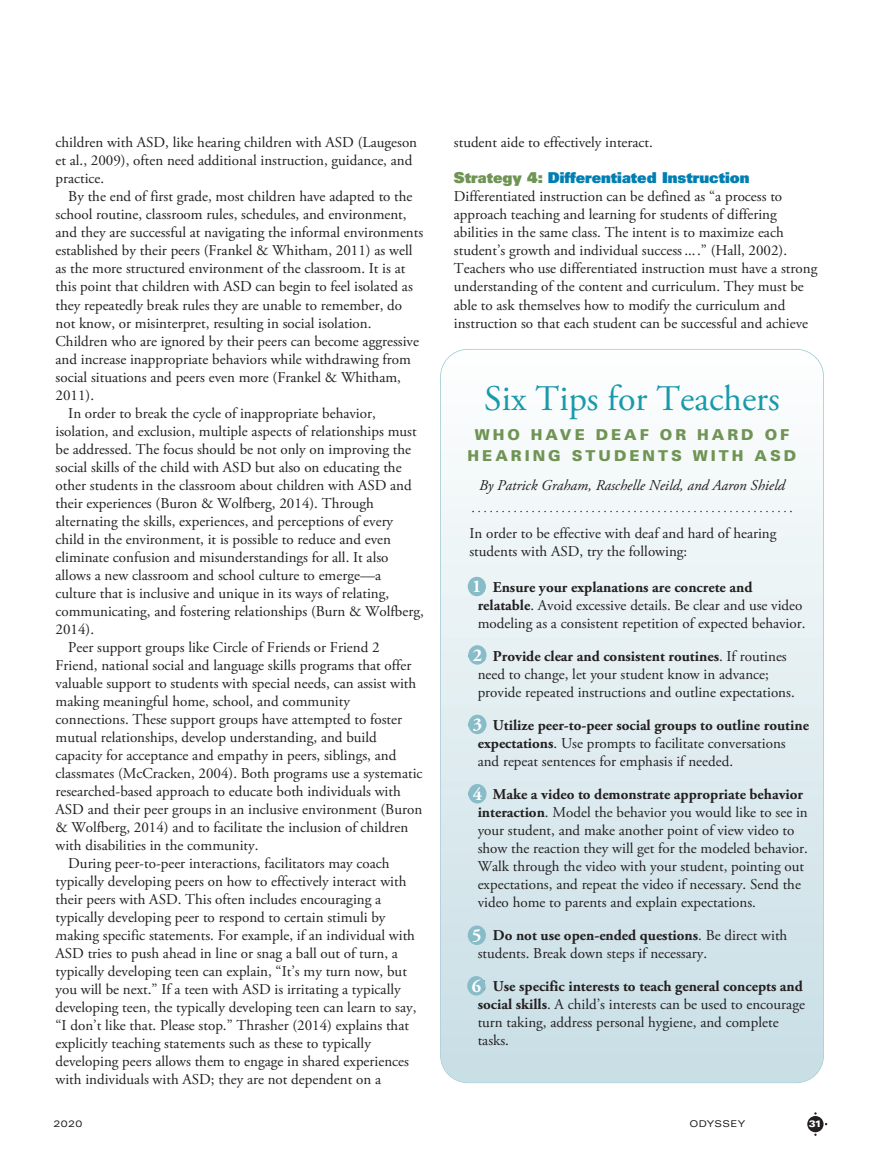
<style>
.page{position:relative;width:878px;height:1175px;background:#fff}
.page>*{position:absolute;margin:0;border:0;box-sizing:border-box;transform-origin:0 0}
.t1{font:36px "Adobe Garamond Pro";color:#179aab}
.t2{font:700 18px "Adobe Garamond Pro";color:#fff}
.t3{font:15px/18px "Adobe Garamond Pro";color:#231f20}
.t4{font:italic 15px "Adobe Garamond Pro";color:#231f20}
.t5{font:900 15px/21px "Univers";letter-spacing:.2em;color:#6f9454;text-align:center}
.t6{font:900 15px "Univers";color:#007fb2}
.t7{font:expanded 9.3px "Univers";letter-spacing:.035em;color:#231f20}
.t8{font:900 expanded 9.3px "Univers";color:#fff}
.s1{color:#6f9454}
.s2{font-size:18px;color:#008ec5}
.s3{font-weight:700}
</style>
<div class="page">
<div style="left:807px;top:1116px;width:16px;height:16px;background:#231f20;border-radius:50%"></div>
<svg style="left:441px;top:350px;width:382px;height:732px"></svg>
<div style="left:440px;top:349px;width:384px;height:734px;border:2px solid #9ec7d2;border-radius:28px"></div>
<svg style="left:472px;top:511px;width:319px;height:1px"></svg>
<div style="left:467px;top:577px;width:19px;height:19px;background:#87bcc8;border-radius:50%"></div>
<div style="left:468px;top:645px;width:18px;height:19px;background:#87bcc8;border-radius:50%"></div>
<div style="left:468px;top:714px;width:18px;height:20px;background:#87bcc8;border-radius:50%"></div>
<div style="left:468px;top:784px;width:18px;height:19px;background:#87bcc8;border-radius:50%"></div>
<div style="left:467px;top:925px;width:19px;height:20px;background:#87bcc8;border-radius:50%"></div>
<div style="left:467px;top:976px;width:18px;height:19px;background:#87bcc8;border-radius:50%"></div>
<p class="t3" style="left:55px;top:135px;width:363px">children with ASD, like hearing children with ASD (Laugeson et al., 2009), often need additional instruction, guidance, and practice.</p>
<p class="t3" style="left:68px;top:189px;width:346px">By the end of first grade, most children have adapted to the</p>
<p class="t3" style="left:55px;top:207px;width:352px">school routine, classroom rules, schedules, and environment,</p>
<p class="t3" style="left:55px;top:225px;width:369px">and they are successful at navigating the informal environments</p>
<p class="t3" style="left:55px;top:243px;width:358px">established by their peers (Frankel &amp; Whitham, 2011) as well</p>
<p class="t3" style="left:55px;top:261px;width:351px">as the more structured environment of the classroom. It is at</p>
<p class="t3" style="left:55px;top:279px;width:359px">this point that children with ASD can begin to feel isolated as</p>
<p class="t3" style="left:55px;top:297px;width:348px">they repeatedly break rules they are unable to remember, do</p>
<p class="t3" style="left:55px;top:315px;width:317px">not know, or misinterpret, resulting in social isolation.</p>
<p class="t3" style="left:55px;top:333px;width:365px">Children who are ignored by their peers can become aggressive</p>
<p class="t3" style="left:55px;top:351px;width:357px">and increase inappropriate behaviors while withdrawing from</p>
<p class="t3" style="left:55px;top:369px;width:347px">social situations and peers even more (Frankel &amp; Whitham,</p>
<p class="t3" style="left:55px;top:387px;width:40px">2011).</p>
<p class="t3" style="left:68px;top:405px;width:309px">In order to break the cycle of inappropriate behavior,</p>
<p class="t3" style="left:55px;top:423px;width:362px">isolation, and exclusion, multiple aspects of relationships must</p>
<p class="t3" style="left:55px;top:441px;width:357px">be addressed. The focus should be not only on improving the</p>
<p class="t3" style="left:55px;top:459px;width:347px">social skills of the child with ASD but also on educating the</p>
<p class="t3" style="left:55px;top:477px;width:358px">other students in the classroom about children with ASD and</p>
<p class="t3" style="left:55px;top:495px;width:320px">their experiences (Buron &amp; Wolfberg, 2014). Through</p>
<p class="t3" style="left:55px;top:513px;width:339px">alternating the skills, experiences, and perceptions of every</p>
<p class="t3" style="left:55px;top:531px;width:337px">child in the environment, it is possible to reduce and even</p>
<p class="t3" style="left:55px;top:549px;width:334px">eliminate confusion and misunderstandings for all. It also</p>
<p class="t3" style="left:55px;top:567px;width:327px">allows a new classroom and school culture to emerge—a</p>
<p class="t3" style="left:55px;top:585px;width:335px">culture that is inclusive and unique in its ways of relating,</p>
<p class="t3" style="left:55px;top:603px;width:370px">communicating, and fostering relationships (Burn &amp; Wolfberg,</p>
<p class="t3" style="left:55px;top:621px;width:40px">2014).</p>
<p class="t3" style="left:68px;top:639px;width:313px">Peer support groups like Circle of Friends or Friend 2</p>
<p class="t3" style="left:55px;top:657px;width:357px">Friend, national social and language skills programs that offer</p>
<p class="t3" style="left:55px;top:675px;width:362px">valuable support to students with special needs, can assist with</p>
<p class="t3" style="left:55px;top:693px;width:296px">making meaningful home, school, and community</p>
<p class="t3" style="left:55px;top:711px;width:348px">connections. These support groups have attempted to foster</p>
<p class="t3" style="left:55px;top:729px;width:323px">mutual relationships, develop understanding, and build</p>
<p class="t3" style="left:55px;top:747px;width:342px">capacity for acceptance and empathy in peers, siblings, and</p>
<p class="t3" style="left:55px;top:765px;width:368px">classmates (McCracken, 2004). Both programs use a systematic</p>
<p class="t3" style="left:55px;top:783px;width:347px">researched-based approach to educate both individuals with</p>
<p class="t3" style="left:55px;top:801px;width:368px">ASD and their peer groups in an inclusive environment (Buron</p>
<p class="t3" style="left:55px;top:819px;width:354px">&amp; Wolfberg, 2014) and to facilitate the inclusion of children</p>
<p class="t3" style="left:55px;top:837px;width:204px">with disabilities in the community.</p>
<p class="t3" style="left:68px;top:855px;width:323px">During peer-to-peer interactions, facilitators may coach</p>
<p class="t3" style="left:55px;top:873px;width:352px">typically developing peers on how to effectively interact with</p>
<p class="t3" style="left:55px;top:891px;width:327px">their peers with ASD. This often includes encouraging a</p>
<p class="t3" style="left:55px;top:909px;width:331px">typically developing peer to respond to certain stimuli by</p>
<p class="t3" style="left:55px;top:927px;width:361px">making specific statements. For example, if an individual with</p>
<p class="t3" style="left:55px;top:945px;width:344px">ASD tries to push ahead in line or snag a ball out of turn, a</p>
<p class="t3" style="left:55px;top:963px;width:353px">typically developing teen can explain, “It’s my turn now, but</p>
<p class="t3" style="left:55px;top:981px;width:346px">you will be next.” If a teen with ASD is irritating a typically</p>
<p class="t3" style="left:55px;top:999px;width:362px">developing teen, the typically developing teen can learn to say,</p>
<p class="t3" style="left:55px;top:1017px;width:355px">“I don’t like that. Please stop.” Thrasher (2014) explains that</p>
<p class="t3" style="left:55px;top:1035px;width:317px">explicitly teaching statements such as these to typically</p>
<p class="t3" style="left:55px;top:1053px;width:355px">developing peers allows them to engage in shared experiences</p>
<p class="t3" style="left:55px;top:1071px;width:327px">with individuals with ASD; they are not dependent on a</p>
<p class="t3" style="left:454px;top:135px;width:200px">student aide to effectively interact.</p>
<p class="t6" style="left:454px;top:173px;width:297px"><span class="s1">Strategy 4:</span> Differentiated Instruction</p>
<p class="t3" style="left:454px;top:189px;width:365px">Differentiated instruction can be defined as “a process to approach teaching and learning for students of differing abilities in the same class. The intent is to maximize each student’s growth and individual success....” (Hall, 2002).<br>Teachers who use differentiated instruction must have a strong understanding of the content and curriculum. They must be able to ask themselves how to modify the curriculum and instruction so that each student can be successful and achieve</p>
<h1 class="t1" style="left:484px;top:385px;width:297px">Six Tips for Teachers</h1>
<p class="t5" style="left:467px;top:426px;width:330px">WHO HAVE DEAF OR HARD OF<br>HEARING STUDENTS WITH ASD</p>
<p class="t4" style="left:479px;top:479px;width:307px">By Patrick Graham, Raschelle Neild, and Aaron Shield</p>
<p class="t3" style="left:469px;top:525px;width:308px">In order to be effective with deaf and hard of hearing students with ASD, try the following:</p>
<p class="t3" style="left:477px;top:579px;width:329px;text-indent:-10px"><span class="s2">•</span> <span class="s3">1 Ensure your explanations are concrete and relatable</span>. Avoid excessive details. Be clear and use video modeling as a consistent repetition of expected behavior.</p>
<p class="t3" style="left:477px;top:648px;width:318px;text-indent:-10px"><span class="s2">•</span> <span class="s3">2 Provide clear and consistent routines</span>. If routines need to change, let your student know in advance; provide repeated instructions and outline expectations.</p>
<p class="t3" style="left:477px;top:717px;width:333px;text-indent:-10px"><span class="s2">•</span> <span class="s3">3 Utilize peer-to-peer social groups to outline routine expectations</span>. Use prompts to facilitate conversations and repeat sentences for emphasis if needed.</p>
<p class="t3" style="left:477px;top:786px;width:332px;text-indent:-10px"><span class="s2">•</span> <span class="s3">4 Make a video to demonstrate appropriate behavior interaction</span>. Model the behavior you would like to see in your student, and make another point of view video to show the reaction they will get for the modeled behavior.<br>Walk through the video with your student, pointing out expectations, and repeat the video if necessary. Send the video home to parents and explain expectations.</p>
<p class="t3" style="left:477px;top:927px;width:311px;text-indent:-10px"><span class="s2">•</span> <span class="s3">5 Do not use open-ended questions</span>. Be direct with students. Break down steps if necessary.</p>
<p class="t3" style="left:477px;top:978px;width:329px;text-indent:-10px"><span class="s2">•</span> <span class="s3">6 Use specific interests to teach general concepts and social skills</span>. A child’s interests can be used to encourage turn taking, address personal hygiene, and complete tasks.</p>
<p class="t2" style="left:472px;top:579px;width:11px">1</p>
<p class="t2" style="left:473px;top:648px;width:11px">2</p>
<p class="t2" style="left:473px;top:717px;width:11px">3</p>
<p class="t2" style="left:473px;top:787px;width:11px">4</p>
<p class="t2" style="left:472px;top:928px;width:11px">5</p>
<p class="t2" style="left:472px;top:979px;width:11px">6</p>
<p class="t7" style="left:54px;top:1120px;width:30px">2020</p>
<p class="t7" style="left:689px;top:1120px;width:57px">ODYSSEY</p>
<p class="t8" style="left:809px;top:1120px;width:14px">31</p>
</div>
